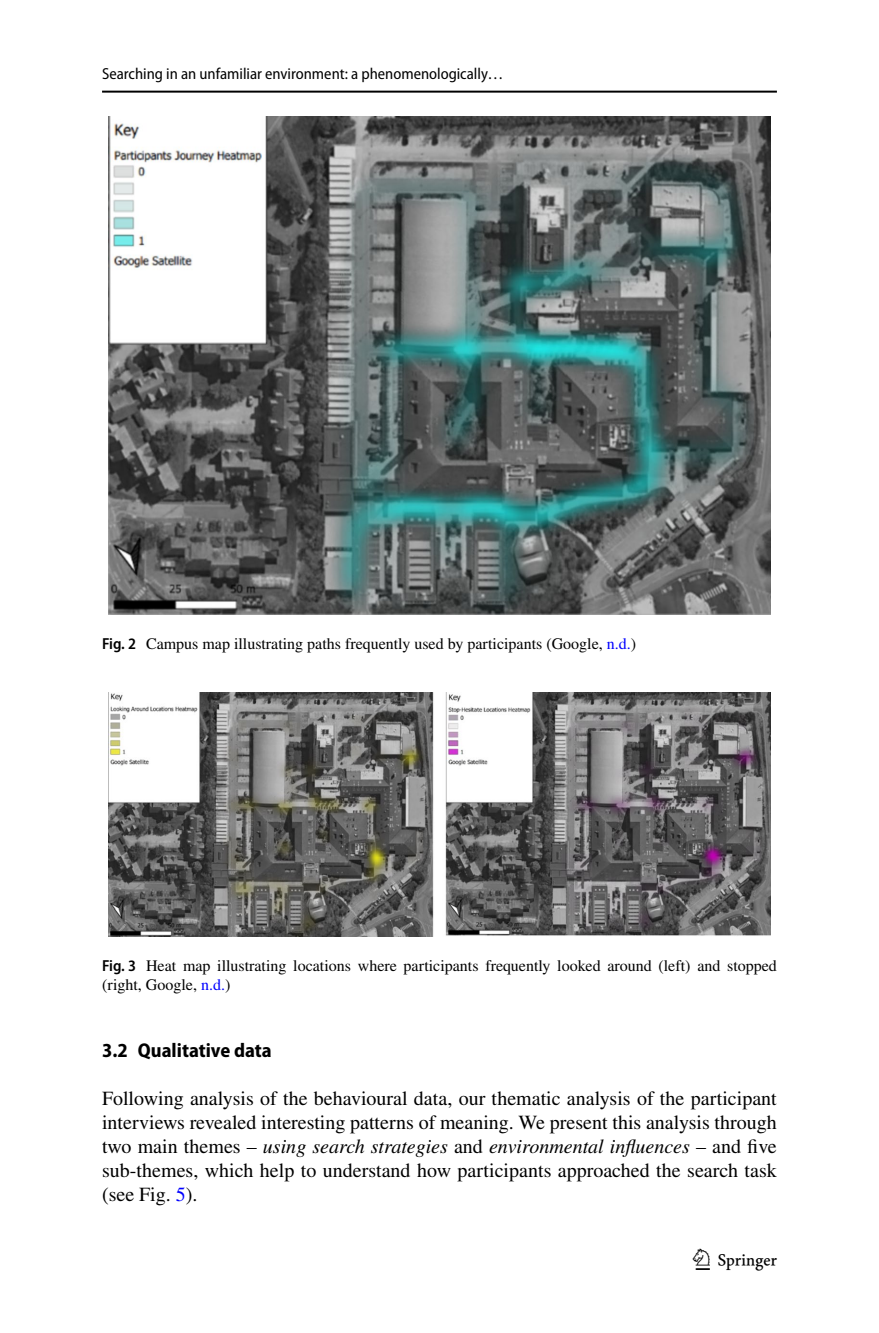
<style>
.page{position:relative;width:879px;height:1333px;background:#fff}
.page>*{position:absolute;margin:0;border:0;box-sizing:border-box;transform-origin:0 0}
.t1{font:30px "Springnew Regular 3";color:#000}
.t2{font:20px/24px "STIX";color:#000;text-align:justify}
.t3{font:700 semi-condensed 20px "Myriad Pro";color:#000}
.t4{font:16px/19px "STIX";color:#000}
.t5{font:16px "Myriad Pro Semi Cn 3";color:#000}
.s1{font-family:"Myriad Pro";font-weight:600;font-stretch:semi-condensed}
.s2{color:#00f}
.s3{font-style:italic}
</style>
<div class="page">
<hr style="left:102px;top:91px;width:675px;height:2px;background:#000">
<img style="left:108px;top:116px;width:663px;height:498px">
<img style="left:108px;top:692px;width:663px;height:244px">
<p class="t5" style="left:102px;top:65px;width:403px">Searching in an unfamiliar environment: a phenomenologically…</p>
<p class="t4" style="left:102px;top:635px;width:535px"><span class="s1">Fig. 2</span> Campus map illustrating paths frequently used by participants (Google, <span class="s2">n.d.</span>)</p>
<p class="t4" style="left:102px;top:957px;width:676px"><span class="s1">Fig. 3</span> Heat map illustrating locations where participants frequently looked around (left) and stopped (right, Google, <span class="s2">n.d.</span>)</p>
<p class="t3" style="left:102px;top:1039px;width:171px">3.2 Qualitative data</p>
<p class="t2" style="left:102px;top:1087px;width:676px">Following analysis of the behavioural data, our thematic analysis of the participant interviews revealed interesting patterns of meaning. We present this analysis through two main themes – <span class="s3">using search strategies</span> and <span class="s3">environmental influences</span> – and five sub-themes, which help to understand how participants approached the search task (see Fig. <span class="s2">5</span>).</p>
<h1 class="t1" style="left:696px;top:1248px;width:83px">1 3</h1>
</div>
